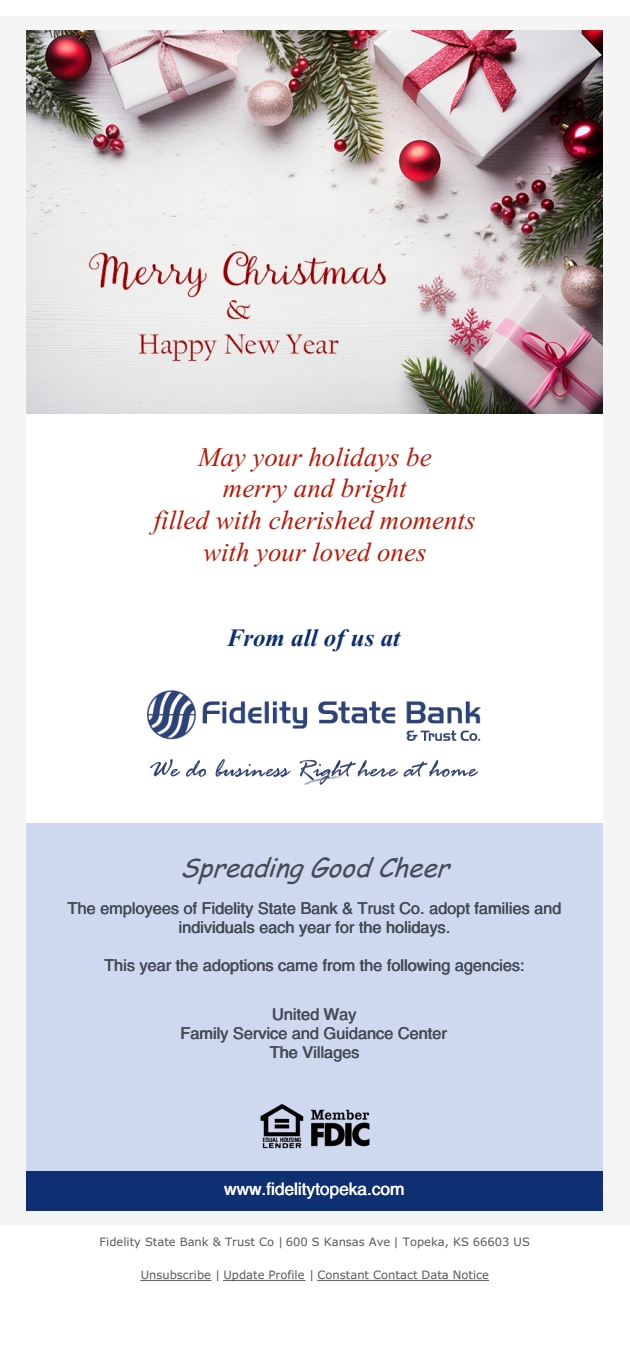
<style>
.page{position:relative;width:630px;height:1350px;background:#fff}
.page>*{position:absolute;margin:0;border:0;box-sizing:border-box;transform-origin:0 0}
.t1{font:italic 26.88px/31.8px "Times New Roman";color:#b81705;text-align:center}
.t2{font:italic 25.88px "Comic Sans MS";color:#434c54}
.t3{font:italic 700 25px "Times New Roman";color:#0f2f73}
.t4{font:17.25px "Helvetica";color:#fff}
.t5{font:16.38px/19.2px "Helvetica";color:#434c54;text-align:center}
.t6{font:11.5px "Verdana";color:#595959}
</style>
<div class="page">
<div style="left:0;top:16px;width:630px;height:990px;background:#f5f5f5"></div>
<div style="left:27px;top:31px;width:576px;height:975px;background:#fff"></div>
<div style="left:27px;top:823px;width:576px;height:183px;background:#ced8ee"></div>
<img style="left:27px;top:31px;width:576px;height:383px">
<img style="left:148px;top:690px;width:333px;height:50px">
<img style="left:150px;top:760px;width:328px;height:24px">
<div style="left:0;top:1006px;width:630px;height:219px;background:#f5f5f5"></div>
<div style="left:27px;top:1006px;width:576px;height:165px;background:#ced8ee"></div>
<div style="left:27px;top:1171px;width:576px;height:40px;background:#0f2f73"></div>
<img style="left:260px;top:1103px;width:110px;height:46px">
<hr style="left:141px;top:1280px;width:70px;height:1px;background:#595959">
<hr style="left:223px;top:1280px;width:82px;height:1px;background:#595959">
<hr style="left:318px;top:1280px;width:171px;height:1px;background:#595959">
<p class="t1" style="left:154px;top:443px;width:323px">May your holidays be<br>merry and bright<br>filled with cherished moments with your loved ones</p>
<p class="t3" style="left:227px;top:629px;width:175px">From all of us at</p>
<p class="t2" style="left:180px;top:856px;width:278px">Spreading Good Cheer</p>
<p class="t5" style="left:67px;top:900px;width:495px">The employees of Fidelity State Bank &amp; Trust Co. adopt families and individuals each year for the holidays.</p>
<p class="t5" style="left:104px;top:957px;width:422px">This year the adoptions came from the following agencies:</p>
<p class="t5" style="left:180px;top:1006px;width:268px">United Way<br>Family Service and Guidance Center<br>The Villages</p>
<p class="t4" style="left:224px;top:1183px;width:182px">www.fidelitytopeka.com</p>
<p class="t6" style="left:100px;top:1238px;width:432px">Fidelity State Bank &amp; Trust Co | 600 S Kansas Ave | Topeka, KS 66603 US</p>
<p class="t6" style="left:141px;top:1270px;width:350px">Unsubscribe | Update Profile | Constant Contact Data Notice</p>
</div>
